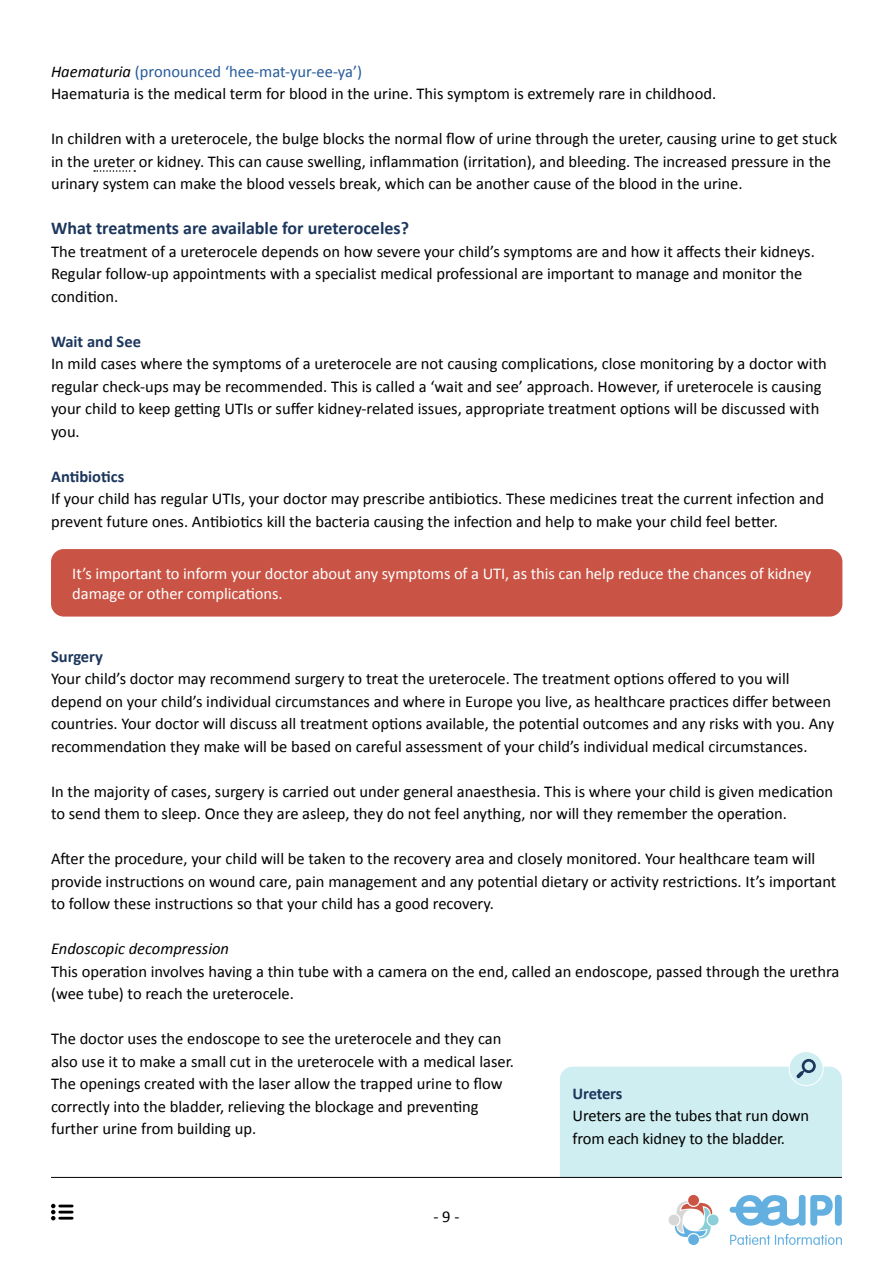
<style>
.page{position:relative;width:893px;height:1263px;background:#fff}
.page>*{position:absolute;margin:0;border:0;box-sizing:border-box;transform-origin:0 0}
.t1{font:700 18px "Calibri";color:#1c365c}
.t2{font:16.5px/22.5px "Calibri";color:#000}
.t3{font:16.5px/19.8px "Calibri";letter-spacing:-.005em;color:#fff}
.t4{font:700 16.5px "Calibri";color:#1c365c}
.t5{font:italic 16.5px "Calibri";color:#000}
.t6{font:700 16.5px "Calibri";letter-spacing:-.02em;color:#1c365c}
.s1{font-style:italic}
.s2{color:#275b9b}
</style>
<div class="page">
<svg style="left:730px;top:1234px;width:112px;height:11px"></svg>
<svg style="left:730px;top:1195px;width:103px;height:31px"></svg>
<div style="left:835px;top:1195px;width:7px;height:31px;background:#63b0e0;border-radius:4px"></div>
<svg style="left:668px;top:1195px;width:51px;height:50px"></svg>
<svg style="left:94px;top:170px;width:41px;height:2px"></svg>
<div style="left:51px;top:549px;width:791px;height:68px;background:#c95445;border-radius:13px"></div>
<svg style="left:789px;top:1051px;width:34px;height:34px"></svg>
<div style="left:789px;top:1051px;width:34px;height:35px;border:1px solid #fff;border-radius:50%"></div>
<svg style="left:560px;top:1059px;width:282px;height:118px;background:#d1eef1"></svg>
<hr style="left:51px;top:1177px;width:791px;height:1px;background:#000">
<svg style="left:51px;top:1204px;width:21px;height:16px"></svg>
<p class="t2" style="left:51px;top:59px;width:667px"><span class="s1">Haematuria</span> <span class="s2">(pronounced ‘hee-mat-yur-ee-ya’)<br></span>Haematuria is the medical term for blood in the urine. This symptom is extremely rare in childhood.</p>
<p class="t2" style="left:51px;top:127px;width:788px">In children with a ureterocele, the bulge blocks the normal flow of urine through the ureter, causing urine to get stuck in the ureter or kidney. This can cause swelling, inflammation (irritation), and bleeding. The increased pressure in the urinary system can make the blood vessels break, which can be another cause of the blood in the urine.</p>
<p class="t1" style="left:51px;top:215px;width:359px">What treatments are available for ureteroceles?</p>
<p class="t2" style="left:51px;top:239px;width:765px">The treatment of a ureterocele depends on how severe your child’s symptoms are and how it affects their kidneys.<br>Regular follow-up appointments with a specialist medical professional are important to manage and monitor the condition.</p>
<p class="t4" style="left:51px;top:329px;width:92px">Wait and See</p>
<p class="t2" style="left:51px;top:352px;width:777px">In mild cases where the symptoms of a ureterocele are not causing complications, close monitoring by a doctor with regular check-ups may be recommended. This is called a ‘wait and see’ approach. However, if ureterocele is causing your child to keep getting UTIs or suffer kidney-related issues, appropriate treatment options will be discussed with you.</p>
<p class="t4" style="left:51px;top:464px;width:75px">Antibiotics</p>
<p class="t2" style="left:51px;top:487px;width:775px">If your child has regular UTIs, your doctor may prescribe antibiotics. These medicines treat the current infection and prevent future ones. Antibiotics kill the bacteria causing the infection and help to make your child feel better.</p>
<p class="t3" style="left:72px;top:563px;width:740px">It’s important to inform your doctor about any symptoms of a UTI, as this can help reduce the chances of kidney damage or other complications.</p>
<p class="t4" style="left:51px;top:644px;width:54px">Surgery</p>
<p class="t2" style="left:51px;top:667px;width:785px">Your child’s doctor may recommend surgery to treat the ureterocele. The treatment options offered to you will depend on your child’s individual circumstances and where in Europe you live, as healthcare practices differ between countries. Your doctor will discuss all treatment options available, the potential outcomes and any risks with you. Any recommendation they make will be based on careful assessment of your child’s individual medical circumstances.</p>
<p class="t2" style="left:51px;top:779px;width:784px">In the majority of cases, surgery is carried out under general anaesthesia. This is where your child is given medication to send them to sleep. Once they are asleep, they do not feel anything, nor will they remember the operation.</p>
<p class="t2" style="left:51px;top:847px;width:787px">After the procedure, your child will be taken to the recovery area and closely monitored. Your healthcare team will provide instructions on wound care, pain management and any potential dietary or activity restrictions. It’s important to follow these instructions so that your child has a good recovery.</p>
<p class="t5" style="left:51px;top:937px;width:180px">Endoscopic decompression</p>
<p class="t2" style="left:51px;top:959px;width:790px">This operation involves having a thin tube with a camera on the end, called an endoscope, passed through the urethra (wee tube) to reach the ureterocele.</p>
<p class="t2" style="left:51px;top:1027px;width:465px">The doctor uses the endoscope to see the ureterocele and they can also use it to make a small cut in the ureterocele with a medical laser.<br>The openings created with the laser allow the trapped urine to flow correctly into the bladder, relieving the blockage and preventing further urine from building up.</p>
<p class="t6" style="left:573px;top:1082px;width:51px">Ureters</p>
<p class="t2" style="left:573px;top:1104px;width:238px">Ureters are the tubes that run down from each kidney to the bladder.</p>
<p class="t2" style="left:433px;top:1204px;width:27px">- 9 -</p>
</div>
